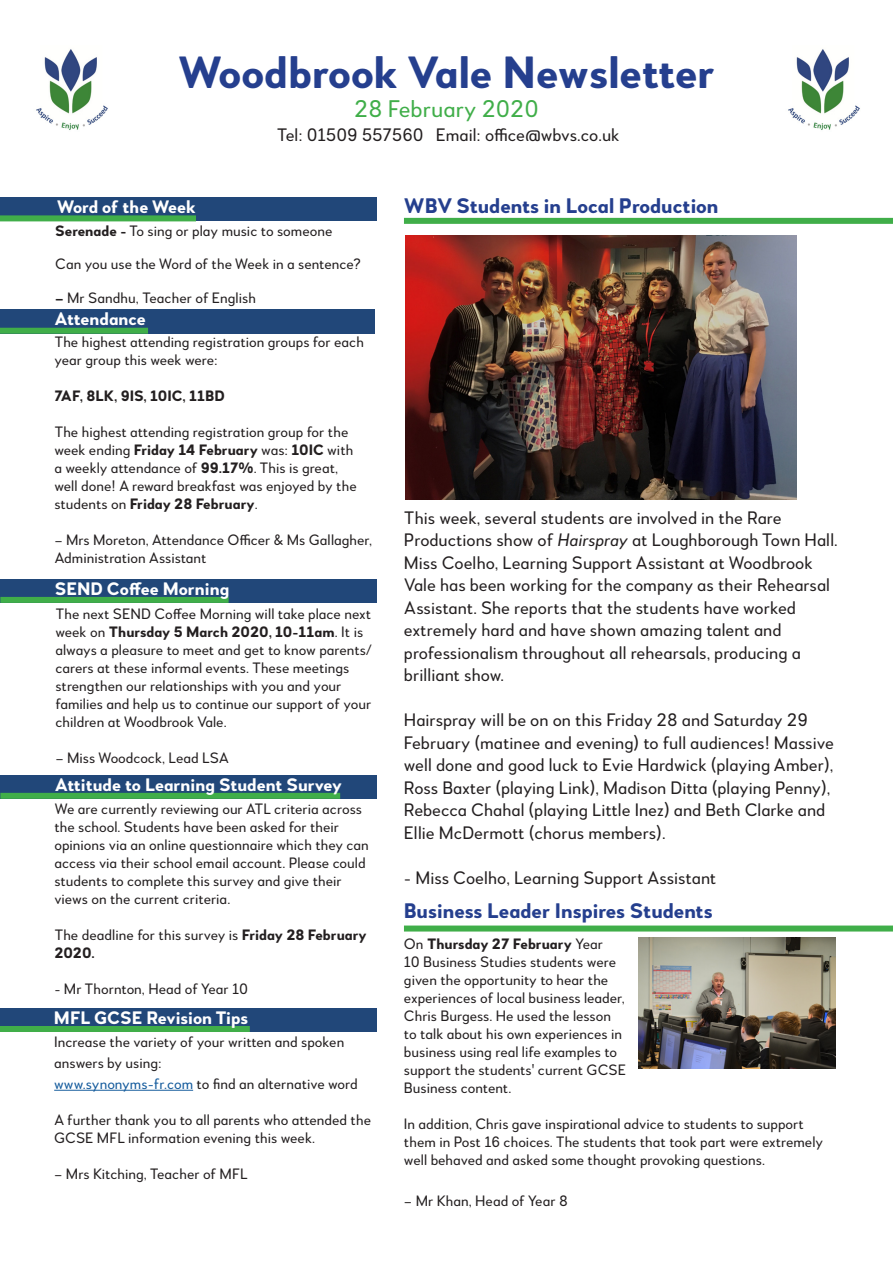
<style>
.page{position:relative;width:893px;height:1263px;background:#fff}
.page>*{position:absolute;margin:0;border:0;box-sizing:border-box;transform-origin:0 0}
.t1{font:700 45px "Woodford Bourne PRO";color:#253f8e}
.t2{font:24px "Woodford Bourne PRO";color:#40ae49}
.t3{font:700 21px "Woodford Bourne PRO";color:#253f8e}
.t4{font:18px/22.5px "Woodford Bourne PRO";color:#231f20}
.t5{font:700 18px "Woodford Bourne PRO";color:#fff}
.t6{font:15px/18px "Woodford Bourne PRO";color:#231f20}
.t7{font:700 15px "Woodford Bourne PRO";color:#231f20}
.s1{font-weight:700}
.s2{color:#175d9e}
.s3{font-style:italic}
</style>
<div class="page">
<img style="left:36px;top:49px;width:72px;height:81px">
<img style="left:788px;top:49px;width:72px;height:81px">
<div style="left:0;top:310px;width:375px;height:24px;background:#214779"></div>
<div style="left:0;top:328px;width:148px;height:6px;background:#40ae49"></div>
<div style="left:0;top:197px;width:377px;height:24px;background:#214779"></div>
<div style="left:0;top:215px;width:196px;height:6px;background:#40ae49"></div>
<div style="left:0;top:579px;width:377px;height:23px;background:#214779"></div>
<div style="left:0;top:597px;width:229px;height:6px;background:#40ae49"></div>
<div style="left:0;top:775px;width:377px;height:23px;background:#214779"></div>
<div style="left:0;top:793px;width:340px;height:6px;background:#40ae49"></div>
<hr style="left:54px;top:1090px;width:139px;height:1px;background:#175d9e">
<div style="left:0;top:1008px;width:376px;height:23px;background:#214779"></div>
<div style="left:0;top:1026px;width:250px;height:6px;background:#40ae49"></div>
<div style="left:404px;top:925px;width:489px;height:6px;background:#40ae49"></div>
<img style="left:639px;top:938px;width:196px;height:131px">
<div style="left:404px;top:218px;width:489px;height:6px;background:#40ae49"></div>
<img style="left:405px;top:236px;width:391px;height:263px">
<p class="t1" style="left:178px;top:45px;width:539px">Woodbrook Vale Newsletter</p>
<p class="t2" style="left:354px;top:95px;width:186px">28 February 2020</p>
<p class="t4" style="left:277px;top:124px;width:344px">Tel: 01509 557560 Email: office@wbvs.co.uk</p>
<p class="t5" style="left:57px;top:196px;width:141px">Word of the Week</p>
<p class="t6" style="left:55px;top:222px;width:279px"><span class="s1">Serenade -</span> To sing or play music to someone</p>
<p class="t6" style="left:55px;top:255px;width:307px">Can you use the Word of the Week in a sentence?</p>
<p class="t6" style="left:55px;top:289px;width:202px"><span class="s1">–</span> Mr Sandhu, Teacher of English</p>
<p class="t5" style="left:55px;top:308px;width:93px">Attendance</p>
<p class="t6" style="left:54px;top:333px;width:311px">The highest attending registration groups for each year group this week were:</p>
<p class="t7" style="left:54px;top:387px;width:172px">7AF, 8LK, 9IS, 10IC, 11BD</p>
<p class="t6" style="left:54px;top:423px;width:304px">The highest attending registration group for the week ending <span class="s1">Friday 14 February</span> was: <span class="s1">10IC</span> with a weekly attendance of <span class="s1">99.17%</span>. This is great, well done! A reward breakfast was enjoyed by the students on <span class="s1">Friday 28 February</span>.</p>
<p class="t6" style="left:54px;top:531px;width:319px">– Mrs Moreton, Attendance Officer &amp; Ms Gallagher,<br>Administration Assistant</p>
<p class="t5" style="left:55px;top:577px;width:176px">SEND Coffee Morning</p>
<p class="t6" style="left:55px;top:605px;width:318px">The next SEND Coffee Morning will take place next week on <span class="s1">Thursday 5 March 2020, 10-11am</span>. It is always a pleasure to meet and get to know parents/ carers at these informal events. These meetings strengthen our relationships with you and your families and help us to continue our support of your children at Woodbrook Vale.</p>
<p class="t6" style="left:55px;top:749px;width:175px">– Miss Woodcock, Lead LSA</p>
<p class="t5" style="left:55px;top:773px;width:289px">Attitude to Learning Student Survey</p>
<p class="t6" style="left:54px;top:800px;width:316px">We are currently reviewing our ATL criteria across the school. Students have been asked for their opinions via an online questionnaire which they can access via their school email account. Please could students to complete this survey and give their views on the current criteria.</p>
<p class="t6" style="left:54px;top:926px;width:314px">The deadline for this survey is <span class="s1">Friday 28 February<br>2020.</span></p>
<p class="t6" style="left:54px;top:980px;width:195px">- Mr Thornton, Head of Year 10</p>
<p class="t5" style="left:54px;top:1006px;width:196px">MFL GCSE Revision Tips</p>
<p class="t6" style="left:54px;top:1031px;width:292px;line-height:21px">Increase the variety of your written and spoken answers by using:</p>
<p class="t6" style="left:54px;top:1075px;width:305px"><span class="s2">www.synonyms-fr.com</span> to find an alternative word</p>
<p class="t6" style="left:54px;top:1111px;width:318px">A further thank you to all parents who attended the<br>GCSE MFL information evening this week.</p>
<p class="t6" style="left:54px;top:1165px;width:195px">– Mrs Kitching, Teacher of MFL</p>
<p class="t3" style="left:404px;top:193px;width:316px">WBV Students in Local Production</p>
<p class="t4" style="left:404px;top:506px;width:435px">This week, several students are involved in the Rare Productions show of <span class="s3">Hairspray</span> at Loughborough Town Hall.<br>Miss Coelho, Learning Support Assistant at Woodbrook Vale has been working for the company as their Rehearsal Assistant. She reports that the students have worked extremely hard and have shown amazing talent and professionalism throughout all rehearsals, producing a brilliant show.</p>
<p class="t4" style="left:404px;top:709px;width:431px">Hairspray will be on on this Friday 28 and Saturday 29<br>February (matinee and evening) to full audiences! Massive well done and good luck to Evie Hardwick (playing Amber), Ross Baxter (playing Link), Madison Ditta (playing Penny), Rebecca Chahal (playing Little Inez) and Beth Clarke and Ellie McDermott (chorus members).</p>
<p class="t4" style="left:404px;top:866px;width:314px">- Miss Coelho, Learning Support Assistant</p>
<p class="t3" style="left:404px;top:898px;width:310px">Business Leader Inspires Students</p>
<p class="t6" style="left:404px;top:935px;width:224px">On <span class="s1">Thursday 27 February</span> Year<br>10 Business Studies students were given the opportunity to hear the experiences of local business leader,<br>Chris Burgess. He used the lesson to talk about his own experiences in business using real life examples to support the students' current GCSE<br>Business content.</p>
<p class="t6" style="left:404px;top:1115px;width:421px">In addition, Chris gave inspirational advice to students to support them in Post 16 choices. The students that took part were extremely well behaved and asked some thought provoking questions.</p>
<p class="t6" style="left:404px;top:1192px;width:165px">– Mr Khan, Head of Year 8</p>
</div>
